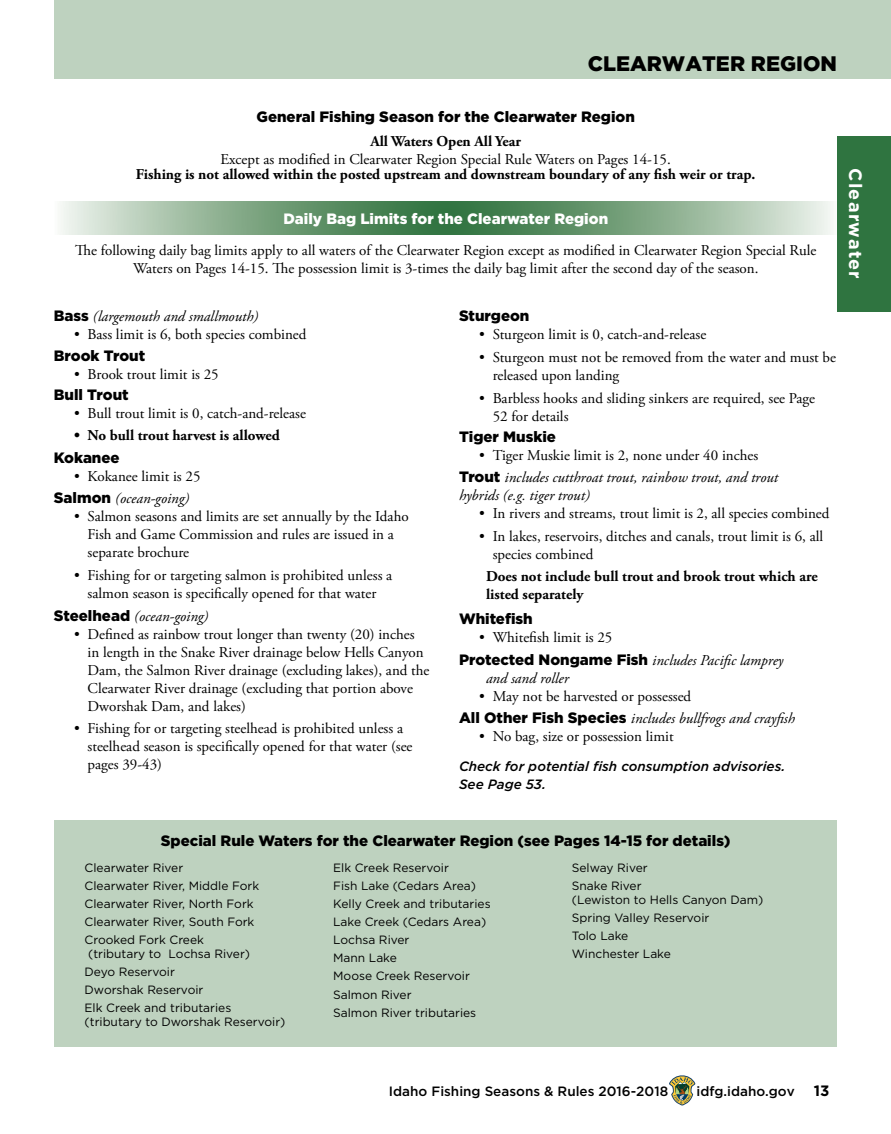
<style>
.page{position:relative;width:891px;height:1134px;background:#fff}
.page>*{position:absolute;margin:0;border:0;box-sizing:border-box;transform-origin:0 0}
.t1{font:900 21px "Gotham";color:#000}
.t2{font:700 18px "Gotham";letter-spacing:.07em;color:#fff}
.t3{font:15px/18px "Adobe Garamond Pro";color:#000}
.t4{font:italic 15px/22.6px "Adobe Garamond Pro";color:#000;text-align:center}
.t5{font:700 15px/18px "Adobe Garamond Pro";color:#000}
.t6{font:900 15px "Gotham";color:#000}
.t7{font:900 15px "Gotham";color:#fff}
.t8{font:700 15px "Gotham";color:#000}
.t9{font:italic 500 13.5px/18px "Gotham";color:#000}
.t10{font:500 13.5px "Gotham";color:#000}
.t11{font:12px/18.1px "Gotham";color:#000}
.s1{font-family:"Gotham";font-weight:900;font-style:normal}
.s2{font-family:"Gotham";font-weight:900}
.s3{font-style:italic}
.s4{font-style:normal}
</style>
<div class="page">
<svg style="left:669px;top:1075px;width:26px;height:31px"></svg>
<div style="left:837px;top:136px;width:54px;height:175px;background:#2f7440"></div>
<svg style="left:61px;top:202px;width:770px;height:32px;background:#83a989"></svg>
<div style="left:54px;top:820px;width:783px;height:226px;background:#bed2bf"></div>
<div style="left:54px;top:0;width:837px;height:78px;background:#bed2bf"></div>
<h1 class="t1" style="left:588px;top:49px;width:251px">CLEARWATER REGION</h1>
<p class="t6" style="left:257px;top:106px;width:380px">General Fishing Season for the Clearwater Region</p>
<p class="t5" style="left:370px;top:133px;width:152px">All Waters Open All Year</p>
<p class="t3" style="left:221px;top:151px;width:452px">Except as modified in Clearwater Region Special Rule Waters on Pages 14-15.</p>
<p class="t5" style="left:136px;top:166px;width:621px">Fishing is not allowed within the posted upstream and downstream boundary of any fish weir or trap.</p>
<p class="t7" style="left:283px;top:208px;width:326px">Daily Bag Limits for the Clearwater Region</p>
<p class="t3" style="left:75px;top:242px;width:743px;text-align:center">The following daily bag limits apply to all waters of the Clearwater Region except as modified in Clearwater Region Special Rule<br>Waters on Pages 14-15. The possession limit is 3-times the daily bag limit after the second day of the season.</p>
<p class="t4" style="left:54px;top:306px;width:206px"><span class="s1">Bass</span> (largemouth and smallmouth)</p>
<p class="t3" style="left:74px;top:326px;width:234px">• Bass limit is 6, both species combined</p>
<p class="t6" style="left:54px;top:345px;width:93px">Brook Trout</p>
<p class="t3" style="left:74px;top:365px;width:146px">• Brook trout limit is 25</p>
<p class="t6" style="left:54px;top:384px;width:76px">Bull Trout</p>
<p class="t3" style="left:74px;top:404px;width:233px">• Bull trout limit is 0, catch-and-release</p>
<p class="t5" style="left:74px;top:427px;width:207px">• No bull trout harvest is allowed</p>
<p class="t6" style="left:54px;top:447px;width:67px">Kokanee</p>
<p class="t3" style="left:54px;top:465px;width:148px;line-height:22.6px;text-indent:20px">• Kokanee limit is 25<br><span class="s2">Salmon</span> <span class="s3">(ocean-going)</span></p>
<p class="t3" style="left:88px;top:508px;width:323px;text-indent:-13px">• Salmon seasons and limits are set annually by the Idaho<br>Fish and Game Commission and rules are issued in a separate brochure</p>
<p class="t3" style="left:74px;top:567px;width:320px;text-align:center">• Fishing for or targeting salmon is prohibited unless a salmon season is specifically opened for that water</p>
<p class="t4" style="left:54px;top:605px;width:156px"><span class="s1">Steelhead</span> (ocean-going)</p>
<p class="t3" style="left:88px;top:625px;width:343px;text-indent:-13px">• Defined as rainbow trout longer than twenty (20) inches in length in the Snake River drainage below Hells Canyon Dam, the Salmon River drainage (excluding lakes), and the Clearwater River drainage (excluding that portion above Dworshak Dam, and lakes)</p>
<p class="t3" style="left:88px;top:720px;width:326px;text-indent:-14px">• Fishing for or targeting steelhead is prohibited unless a steelhead season is specifically opened for that water (see pages 39-43)</p>
<p class="t6" style="left:459px;top:306px;width:72px">Sturgeon</p>
<p class="t3" style="left:479px;top:326px;width:229px">• Sturgeon limit is 0, catch-and-release</p>
<p class="t3" style="left:493px;top:349px;width:345px;text-indent:-14px">• Sturgeon must not be removed from the water and must be released upon landing</p>
<p class="t3" style="left:493px;top:389px;width:324px;text-indent:-14px">• Barbless hooks and sliding sinkers are required, see Page<br>52 for details</p>
<p class="t6" style="left:459px;top:426px;width:99px">Tiger Muskie</p>
<p class="t4" style="left:459px;top:444px;width:321px"><span class="s4">• Tiger Muskie limit is 2, none under 40 inches<br></span><span class="s1">Trout</span> includes cutthroat trout, rainbow trout, and trout</p>
<p class="t4" style="left:459px;top:485px;width:132px">hybrids (e.g. tiger trout)</p>
<p class="t3" style="left:479px;top:505px;width:352px">• In rivers and streams, trout limit is 2, all species combined</p>
<p class="t3" style="left:493px;top:528px;width:332px;text-indent:-14px">• In lakes, reservoirs, ditches and canals, trout limit is 6, all species combined</p>
<p class="t5" style="left:486px;top:568px;width:333px">Does not include bull trout and brook trout which are listed separately</p>
<p class="t6" style="left:459px;top:609px;width:75px">Whitefish</p>
<p class="t4" style="left:459px;top:627px;width:326px;text-align:left;text-indent:20px"><span class="s4">• Whitefish limit is 25<br></span><span class="s1">Protected Nongame Fish</span> includes Pacific lamprey</p>
<p class="t4" style="left:486px;top:667px;width:84px">and sand roller</p>
<p class="t3" style="left:459px;top:685px;width:338px;line-height:22.6px;text-indent:20px">• May not be harvested or possessed<br><span class="s2">All Other Fish Species</span> <span class="s3">includes bullfrogs and crayfish</span></p>
<p class="t3" style="left:479px;top:728px;width:196px">• No bag, size or possession limit</p>
<p class="t9" style="left:459px;top:757px;width:328px">Check for potential fish consumption advisories.<br>See Page 53.</p>
<p class="t2" style="left:866px;top:168px;width:112px;rotate:90deg">Clearwater</p>
<p class="t6" style="left:161px;top:830px;width:571px">Special Rule Waters for the Clearwater Region (see Pages 14-15 for details)</p>
<p class="t11" style="left:85px;top:858px;width:176px">Clearwater River<br>Clearwater River, Middle Fork<br>Clearwater River, North Fork<br>Clearwater River, South Fork<br>Crooked Fork Creek</p>
<p class="t11" style="left:85px;top:944px;width:167px;text-indent:4px">(tributary to Lochsa River)<br>Deyo Reservoir<br>Dworshak Reservoir<br>Elk Creek and tributaries</p>
<p class="t11" style="left:85px;top:1012px;width:202px">(tributary to Dworshak Reservoir)</p>
<p class="t11" style="left:333px;top:858px;width:159px">Elk Creek Reservoir<br>Fish Lake (Cedars Area)<br>Kelly Creek and tributaries<br>Lake Creek (Cedars Area)<br>Lochsa River<br>Mann Lake<br>Moose Creek Reservoir<br>Salmon River<br>Salmon River tributaries</p>
<p class="t11" style="left:572px;top:858px;width:77px">Selway River<br>Snake River</p>
<p class="t11" style="left:572px;top:890px;width:193px">(Lewiston to Hells Canyon Dam)<br>Spring Valley Reservoir<br>Tolo Lake<br>Winchester Lake</p>
<p class="t10" style="left:389px;top:1084px;width:281px">Idaho Fishing Seasons &amp; Rules 2016-2018</p>
<p class="t10" style="left:697px;top:1084px;width:100px">idfg.idaho.gov</p>
<p class="t8" style="left:814px;top:1082px;width:17px">13</p>
</div>
